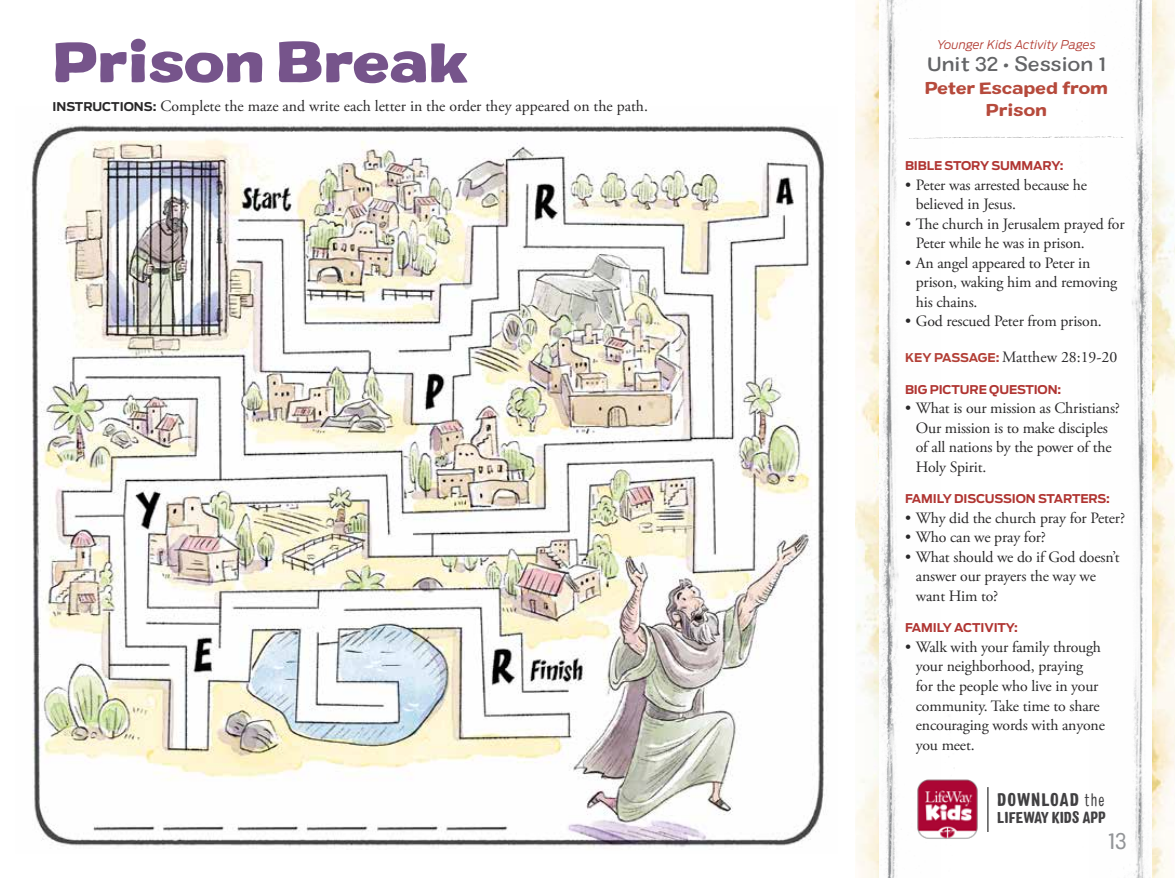
<style>
.page{position:relative;width:1175px;height:878px;background:#fff}
.page>*{position:absolute;margin:0;border:0;box-sizing:border-box;transform-origin:0 0}
.t1{font:900 expanded 54px "Colby";letter-spacing:-.025em;color:#76548b}
.t2{font:22.5px "Colby St Reg";color:#939598}
.t3{font:500 expanded 19.5px "Colby";color:#636466}
.t4{font:900 condensed 18.15px "Colby";letter-spacing:.06em;color:#414042}
.t5{font:16.5px/22.5px "Colby Ex Bld";letter-spacing:-.015em;color:#b64a3c;text-align:center}
.t6{font:15.75px/19.5px "Adobe Garamond Pro";letter-spacing:-.01em;color:#292829}
.t7{font:900 condensed 15.75px "Colby";color:#414042}
.t8{font:700 12px "Antenna";letter-spacing:-.01em;color:#b03532}
.t9{font:italic 300 12px "Antenna";letter-spacing:.01em;color:#b33f36}
.s1{font-family:"Antenna";font-weight:700;font-size:12px}
.s2{font-family:"Antenna";font-weight:700;font-size:12px;color:#b33f36}
.s3{font-weight:300}
</style>
<div class="page">
<img style="left:1151px;top:0;width:23px;height:878px">
<img style="left:1082px;top:0;width:69px;height:878px">
<img style="left:855px;top:0;width:24px;height:878px">
<img style="left:879px;top:0;width:70px;height:878px">
<img style="left:31px;top:123px;width:795px;height:724px">
<img style="left:913px;top:775px;width:65px;height:67px">
<hr style="left:987px;top:787px;width:1px;height:45px;background:#000">
<svg style="left:908px;top:136px;width:216px;height:3px"></svg>
<h1 class="t1" style="left:52px;top:25px;width:417px">Prison Break</h1>
<p class="t6" style="left:52px;top:97px;width:597px"><span class="s1">INSTRUCTIONS:</span> Complete the maze and write each letter in the order they appeared on the path.</p>
<p class="t9" style="left:937px;top:36px;width:160px">Younger Kids Activity Pages</p>
<p class="t3" style="left:927px;top:52px;width:180px">Unit 32 • Session 1</p>
<p class="t5" style="left:924px;top:77px;width:185px">Peter Escaped from<br>Prison</p>
<p class="t8" style="left:905px;top:159px;width:160px">BIBLE STORY SUMMARY:</p>
<p class="t6" style="left:915px;top:175px;width:173px;text-indent:-11px">• Peter was arrested because he believed in Jesus.</p>
<p class="t6" style="left:915px;top:214px;width:210px;text-indent:-11px">• The church in Jerusalem prayed for<br>Peter while he was in prison.</p>
<p class="t6" style="left:915px;top:253px;width:203px;text-indent:-11px">• An angel appeared to Peter in prison, waking him and removing his chains.</p>
<p class="t6" style="left:905px;top:312px;width:198px">• God rescued Peter from prison.</p>
<p class="t6" style="left:905px;top:348px;width:214px"><span class="s2">KEY PASSAGE:</span> Matthew 28:19-20</p>
<p class="t8" style="left:905px;top:382px;width:158px">BIG PICTURE QUESTION:</p>
<p class="t6" style="left:915px;top:399px;width:206px;text-indent:-11px">• What is our mission as Christians?<br>Our mission is to make disciples of all nations by the power of the<br>Holy Spirit.</p>
<p class="t8" style="left:905px;top:492px;width:206px">FAMILY DISCUSSION STARTERS:</p>
<p class="t6" style="left:905px;top:508px;width:221px">• Why did the church pray for Peter?</p>
<p class="t6" style="left:905px;top:528px;width:142px">• Who can we pray for?</p>
<p class="t6" style="left:915px;top:547px;width:205px;text-indent:-11px">• What should we do if God doesn’t answer our prayers the way we want Him to?</p>
<p class="t8" style="left:905px;top:621px;width:114px">FAMILY ACTIVITY:</p>
<p class="t6" style="left:915px;top:637px;width:191px;text-indent:-11px">• Walk with your family through your neighborhood, praying<br>for the people who live in your community. Take time to share encouraging words with anyone you meet.</p>
<p class="t4" style="left:997px;top:788px;width:109px">DOWNLOAD <span class="s3">the</span></p>
<p class="t7" style="left:997px;top:807px;width:110px">LIFEWAY KIDS APP</p>
<h2 class="t2" style="left:1107px;top:826px;width:20px">13</h2>
</div>
